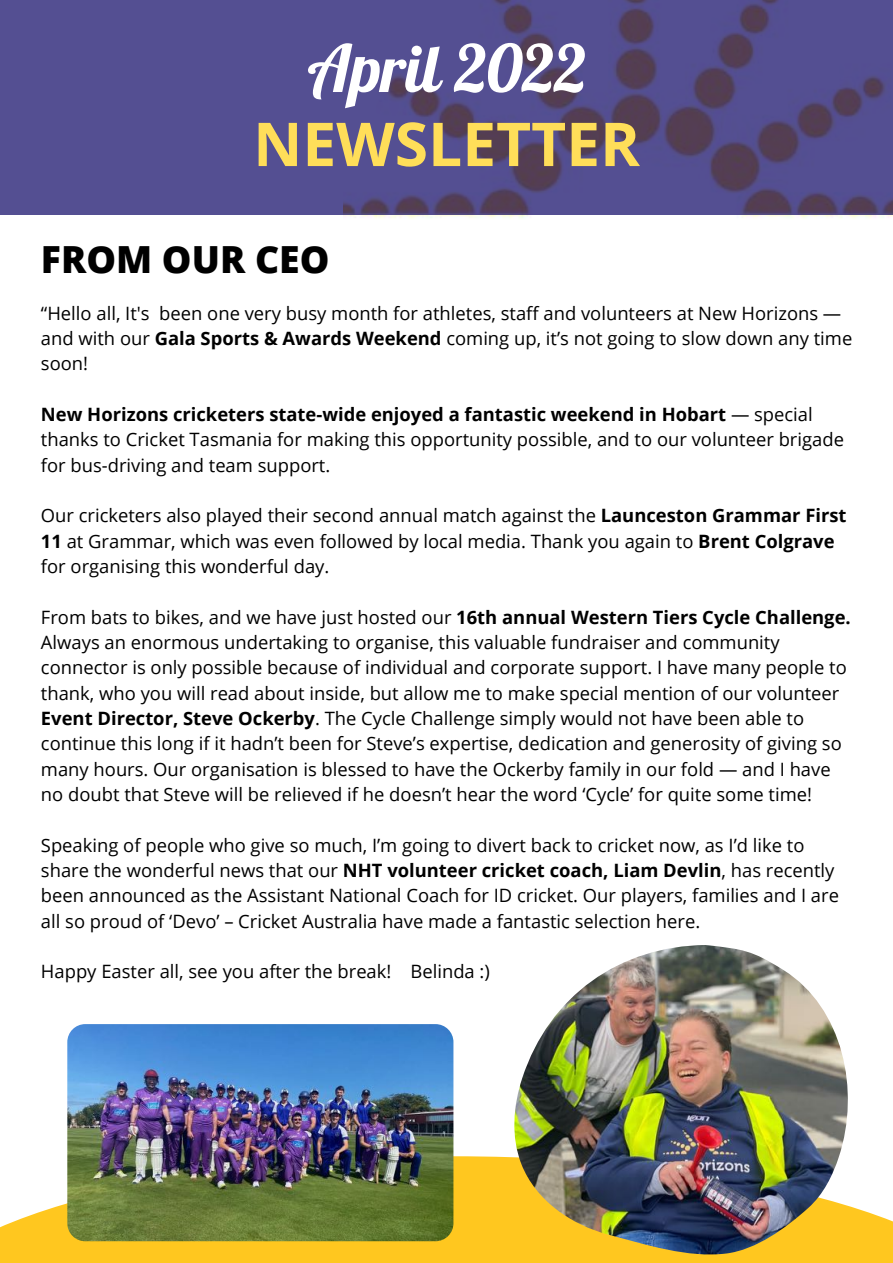
<style>
.page{position:relative;width:893px;height:1263px;background:#fff}
.page>*{position:absolute;margin:0;border:0;box-sizing:border-box;transform-origin:0 0}
.t1{font:65.03px "Lobster";color:#fff}
.t2{font:700 60.45px "Open Sans";color:#ffde59}
.t3{font:800 37.35px "Open Sans";color:#000}
.t4{font:18.38px/25.3px "Open Sans";color:#000}
.s1{font-weight:700}
</style>
<div class="page">
<img style="left:343px;top:214px;width:550px;height:5px">
<svg style="left:0;top:0;width:893px;height:214px;fill:#544f92"></svg>
<svg style="left:0;top:1156px;width:893px;height:107px;fill:#ffc71f"></svg>
<img style="left:511px;top:945px;width:341px;height:309px">
<img style="left:67px;top:1024px;width:386px;height:217px;border-radius:18px">
<h1 class="t1" style="left:307px;top:27px;width:280px">April 2022</h1>
<h2 class="t2" style="left:253px;top:101px;width:388px">NEWSLETTER</h2>
<h3 class="t3" style="left:41px;top:233px;width:290px">FROM OUR CEO</h3>
<p class="t4" style="left:41px;top:300px;width:813px">“Hello all, It's been one very busy month for athletes, staff and volunteers at New Horizons — and with our <span class="s1">Gala Sports &amp; Awards Weekend</span> coming up, it’s not going to slow down any time soon!</p>
<p class="t4" style="left:41px;top:401px;width:804px"><span class="s1">New Horizons cricketers state-wide enjoyed a fantastic weekend in Hobart</span> — special thanks to Cricket Tasmania for making this opportunity possible, and to our volunteer brigade for bus-driving and team support.</p>
<p class="t4" style="left:41px;top:503px;width:807px">Our cricketers also played their second annual match against the <span class="s1">Launceston Grammar First<br>11</span> at Grammar, which was even followed by local media. Thank you again to <span class="s1">Brent Colgrave </span>for organising this wonderful day.</p>
<p class="t4" style="left:41px;top:604px;width:811px">From bats to bikes, and we have just hosted our <span class="s1">16th annual Western Tiers Cycle Challenge.<br></span>Always an enormous undertaking to organise, this valuable fundraiser and community connector is only possible because of individual and corporate support. I have many people to thank, who you will read about inside, but allow me to make special mention of our volunteer <span class="s1">Event Director, Steve Ockerby</span>. The Cycle Challenge simply would not have been able to continue this long if it hadn’t been for Steve’s expertise, dedication and generosity of giving so many hours. Our organisation is blessed to have the Ockerby family in our fold — and I have no doubt that Steve will be relieved if he doesn’t hear the word ‘Cycle’ for quite some time!</p>
<p class="t4" style="left:41px;top:832px;width:799px">Speaking of people who give so much, I’m going to divert back to cricket now, as I’d like to share the wonderful news that our <span class="s1">NHT volunteer cricket coach, Liam Devlin</span>, has recently been announced as the Assistant National Coach for ID cricket. Our players, families and I are all so proud of ‘Devo’ – Cricket Australia have made a fantastic selection here.</p>
<p class="t4" style="left:41px;top:958px;width:450px">Happy Easter all, see you after the break! Belinda :)</p>
</div>
